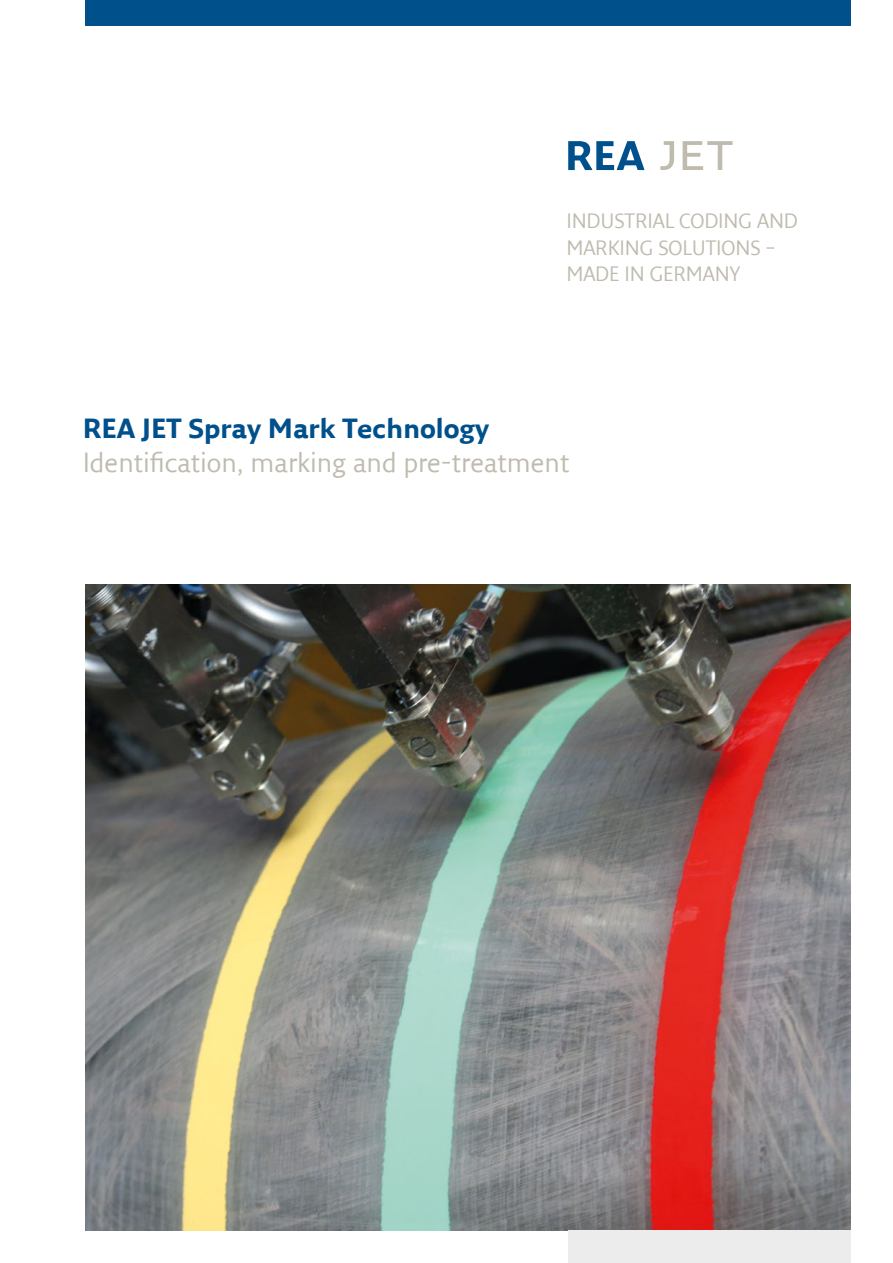
<style>
.page{position:relative;width:893px;height:1263px;background:#fff}
.page>*{position:absolute;margin:0;border:0;box-sizing:border-box;transform-origin:0 0}
.t1{font:27px "Fresco Sans LF";color:#bfbbae}
.t2{font:700 27px "Fresco Sans LF";color:#00508c}
.t3{font:20.25px/26.2px "Fresco Sans LF";letter-spacing:-.005em;color:#bfbbae}
</style>
<div class="page">
<img style="left:85px;top:585px;width:765px;height:645px">
<div style="left:85px;top:0;width:765px;height:26px;background:#00508c"></div>
<svg style="left:568px;top:141px;width:76px;height:29px"></svg>
<svg style="left:660px;top:141px;width:14px;height:29px"></svg>
<svg style="left:683px;top:141px;width:50px;height:29px"></svg>
<div style="left:568px;top:1230px;width:282px;height:33px;background:#ececed"></div>
<p class="t3" style="left:566px;top:208px;width:233px">INDUSTRIAL CODING AND<br>MARKING SOLUTIONS –<br>MADE IN GERMANY</p>
<h1 class="t2" style="left:83px;top:412px;width:408px">REA JET Spray Mark Technology</h1>
<h1 class="t1" style="left:83px;top:446px;width:488px">Identification, marking and pre-treatment</h1>
</div>
